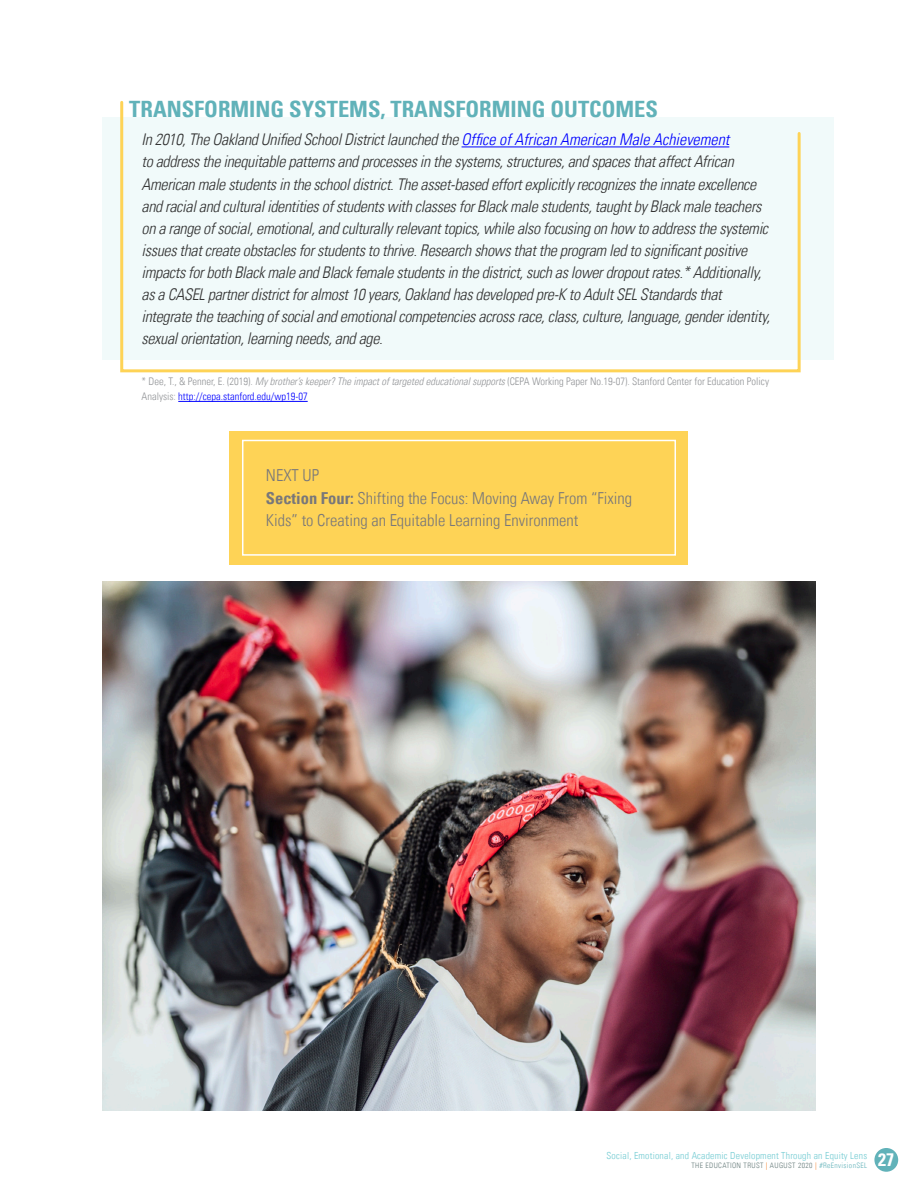
<style>
.page{position:relative;width:918px;height:1188px;background:#fff}
.page>*{position:absolute;margin:0;border:0;box-sizing:border-box;transform-origin:0 0}
.BODY_text{font:700 condensed 22.5px "Univers LT";color:#61b2b9}
.t1{font:700 condensed 18px "Univers LT";color:#fff}
.BODY_text-2{font:300 condensed 16.5px/22.5px "Univers LT";color:#78777a}
.Endnote_Text{font:italic 300 condensed 16.2px/22.2px "Univers LT";letter-spacing:-.02em;color:#333}
.BODY_text-3{font:300 condensed 10.5px/15px "Univers LT";color:#939598}
.t2{font:300 condensed 9.75px "Univers LT";letter-spacing:.02em;color:#72cbd2}
.t3{font:300 condensed 7.5px "Univers LT";letter-spacing:.05em;color:#667b7a}
.s1{color:#00f}
.s2{font-style:italic}
.s3{font-weight:700}
.s4{color:#f47b20}
.s5{color:#61b2b9}
</style>
<div class="page">
<div style="left:874px;top:1148px;width:24px;height:24px;background:#61b2b9;border-radius:50%"></div>
<hr style="left:178px;top:401px;width:130px;height:1px;background:#00f">
<div style="left:102px;top:117px;width:731px;height:242px;background:#f1fafa"></div>
<svg style="left:119px;top:101px;width:683px;height:272px"></svg>
<img style="left:102px;top:582px;width:714px;height:529px">
<div style="left:230px;top:431px;width:458px;height:133px;background:#fed356"></div>
<div style="left:242px;top:440px;width:434px;height:116px;border:2px solid #fff"></div>
<p class="BODY_text" style="left:129px;top:95px;width:530px">TRANSFORMING SYSTEMS, TRANSFORMING OUTCOMES</p>
<p class="Endnote_Text" style="left:142px;top:129px;width:630px">In 2010, The Oakland Unified School District launched the <span class="s1">Office of African American Male Achievement<br></span>to address the inequitable patterns and processes in the systems, structures, and spaces that affect African American male students in the school district. The asset-based effort explicitly recognizes the innate excellence and racial and cultural identities of students with classes for Black male students, taught by Black male teachers on a range of social, emotional, and culturally relevant topics, while also focusing on how to address the systemic issues that create obstacles for students to thrive. Research shows that the program led to significant positive impacts for both Black male and Black female students in the district, such as lower dropout rates.* Additionally, as a CASEL partner district for almost 10 years, Oakland has developed pre-K to Adult SEL Standards that integrate the teaching of social and emotional competencies across race, class, culture, language, gender identity, sexual orientation, learning needs, and age.</p>
<p class="BODY_text-3" style="left:142px;top:374px;width:629px">* Dee, T., &amp; Penner, E. (2019). <span class="s2">My brother’s keeper? The impact of targeted educational supports</span> (CEPA Working Paper No.19-07). Stanford Center for Education Policy<br>Analysis: <span class="s1">http://cepa.stanford.edu/wp19-07</span></p>
<p class="BODY_text-2" style="left:266px;top:464px;width:368px">NEXT UP<br><span class="s3">Section Four:</span> Shifting the Focus: Moving Away From “Fixing<br>Kids” to Creating an Equitable Learning Environment</p>
<p class="t2" style="left:607px;top:1150px;width:262px">Social, Emotional, and Academic Development Through an Equity Lens</p>
<p class="t3" style="left:691px;top:1161px;width:177px">THE EDUCATION TRUST <span class="s4">|</span> AUGUST 2020 <span class="s4">|</span> <span class="s5">#ReEnvisionSEL</span></p>
<p class="t1" style="left:878px;top:1149px;width:17px">27</p>
</div>
